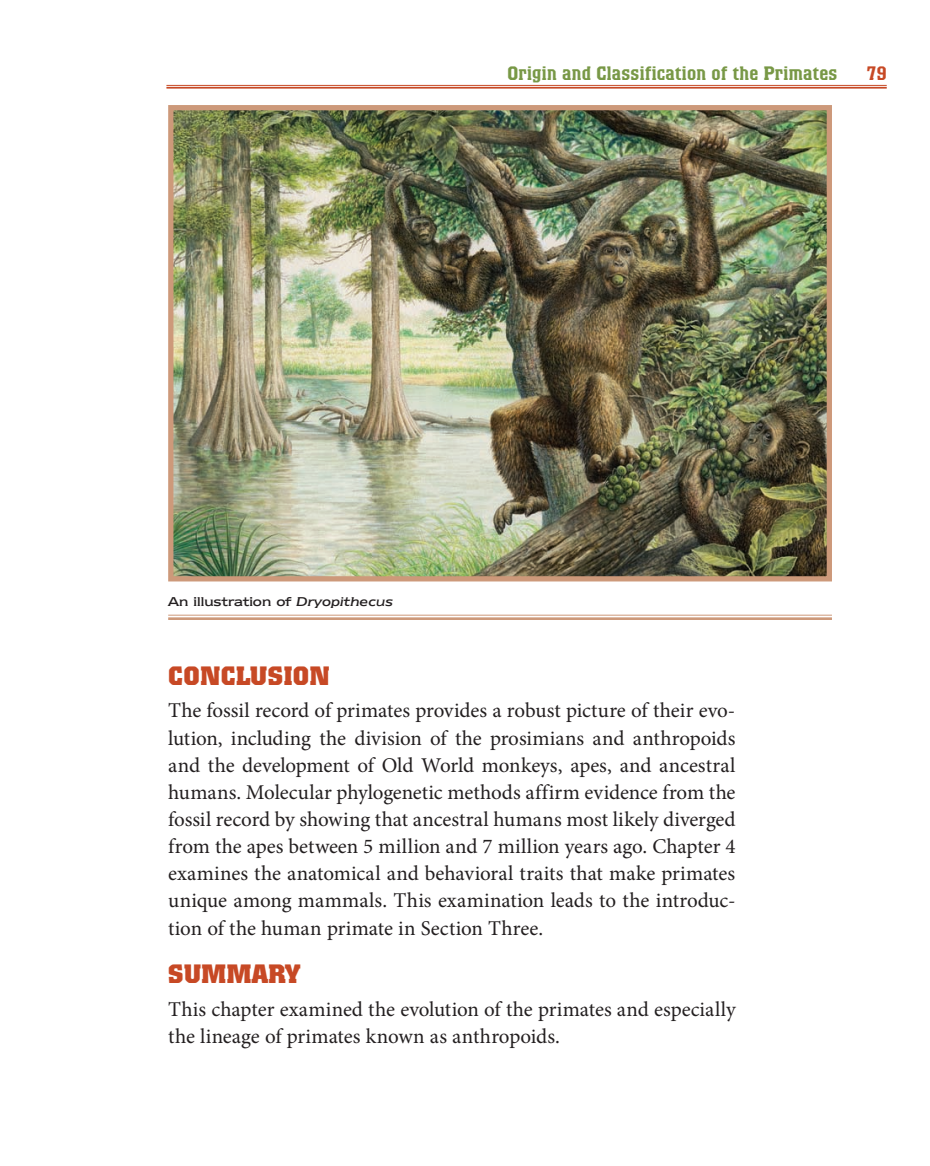
<style>
.page{position:relative;width:930px;height:1166px;background:#fff}
.page>*{position:absolute;margin:0;border:0;box-sizing:border-box;transform-origin:0 0}
.t1{font:700 26.25px "Colossalis";letter-spacing:.02em;color:#c74925}
.t2{font:21px/27.1px "Minion Pro";color:#231f20;text-align:justify}
.t3{font:500 19.25px "Colossalis";letter-spacing:.02em;color:#789846}
.t4{font:500 19.25px "Colossalis";color:#c74925}
.t5{font:14.88px "Newtext IT Cby BT";color:#231f20}
.s1{font-style:italic}
</style>
<div class="page">
<img style="left:174px;top:111px;width:651px;height:464px">
<div style="left:168px;top:105px;width:663px;height:476px;border:5px solid #cd997a"></div>
<hr style="left:168px;top:614px;width:663px;height:1px;background:#cd997a">
<hr style="left:168px;top:617px;width:663px;height:3px;background:#cd997a">
<hr style="left:166px;top:85px;width:720px;height:1px;background:#c74925">
<hr style="left:166px;top:87px;width:720px;height:2px;background:#c74925">
<p class="t3" style="left:507px;top:66px;width:331px">Origin and Classification of the Primates</p>
<p class="t4" style="left:866px;top:66px;width:22px">79</p>
<p class="t5" style="left:168px;top:592px;width:226px">An illustration of <span class="s1">Dryopithecus</span></p>
<p class="t1" style="left:168px;top:666px;width:163px">CONCLUSION</p>
<p class="t2" style="left:168px;top:698px;width:569px">The fossil record of primates provides a robust picture of their evo&shy;lution, including the division of the prosimians and anthropoids and the development of Old World monkeys, apes, and ancestral humans. Molecular phylogenetic methods affirm evidence from the fossil record by showing that ancestral humans most likely diverged from the apes between 5 million and 7 million years ago. Chapter 4 examines the anatomical and behavioral traits that make primates unique among mammals. This examination leads to the introduc&shy;tion of the human primate in Section Three.</p>
<p class="t1" style="left:168px;top:965px;width:134px">SUMMARY</p>
<p class="t2" style="left:168px;top:997px;width:568px">This chapter examined the evolution of the primates and especially the lineage of primates known as anthropoids.</p>
</div>
